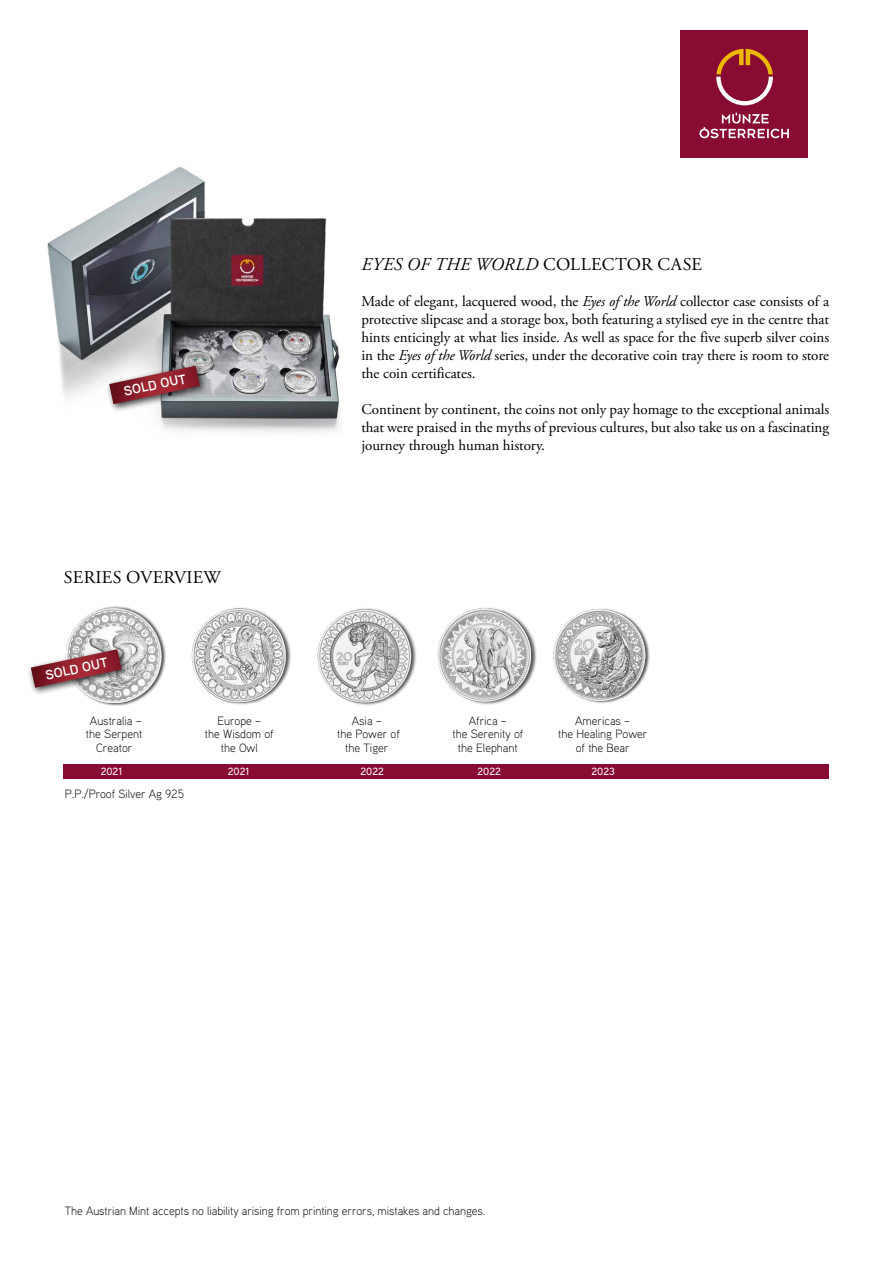
<style>
.page{position:relative;width:893px;height:1263px;background:#fff}
.page>*{position:absolute;margin:0;border:0;box-sizing:border-box;transform-origin:0 0}
.t1{font:italic 18px "Adobe Garamond Pro";letter-spacing:.02em;color:#000}
.t2{font:18px "Adobe Garamond Pro";letter-spacing:.015em;color:#000}
.t3{font:15px/18px "Adobe Garamond Pro";letter-spacing:-.005em;color:#000;text-align:justify}
.t4{font:700 13.5px "Aaux Pro";color:#fff}
.t5{font:300 12px/13.5px "Aaux Pro";color:#000;text-align:center}
.t6{font:500 10.5px "Aaux Pro";color:#fff}
.s1{font-style:normal}
.s2{font-style:italic}
</style>
<div class="page">
<img style="left:47px;top:166px;width:293px;height:267px">
<div style="left:680px;top:30px;width:128px;height:127px;background:#880c32"></div>
<svg style="left:716px;top:49px;width:57px;height:56px"></svg>
<svg style="left:699px;top:113px;width:90px;height:25px"></svg>
<div style="left:64px;top:764px;width:765px;height:14px;background:#880c32"></div>
<img style="left:66px;top:606px;width:100px;height:100px">
<img style="left:191px;top:607px;width:100px;height:98px">
<img style="left:317px;top:608px;width:121px;height:98px">
<div style="left:438px;top:607px;width:99px;height:98px;background:#000;opacity:.65"></div>
<div style="left:106px;top:362px;width:102px;height:51px;background:#000;opacity:.75"></div>
<img style="left:109px;top:366px;width:91px;height:38px">
<div style="left:27px;top:646px;width:103px;height:50px;background:#000;opacity:.75"></div>
<img style="left:31px;top:649px;width:90px;height:39px">
<img style="left:553px;top:608px;width:97px;height:95px">
<p class="t4" style="left:122px;top:383px;width:65px;rotate:-12deg">SOLD OUT</p>
<p class="t2" style="left:64px;top:567px;width:158px">SERIES OVERVIEW</p>
<p class="t4" style="left:44px;top:667px;width:65px;rotate:-12deg">SOLD OUT</p>
<p class="t1" style="left:362px;top:253px;width:342px">EYES OF THE WORLD <span class="s1">COLLECTOR CASE</span></p>
<p class="t3" style="left:361px;top:293px;width:469px">Made of elegant, lacquered wood, the <span class="s2">Eyes of the World</span> collector case consists of a protective slipcase and a storage box, both featuring a stylised eye in the centre that hints enticingly at what lies inside. As well as space for the five superb silver coins in the <span class="s2">Eyes of the World</span> series, under the decorative coin tray there is room to store the coin certificates.</p>
<p class="t3" style="left:361px;top:401px;width:469px">Continent by continent, the coins not only pay homage to the exceptional animals that were praised in the myths of previous cultures, but also take us on a fascinating journey through human history.</p>
<p class="t5" style="left:86px;top:714px;width:58px">Australia – the Serpent<br>Creator</p>
<p class="t5" style="left:205px;top:714px;width:70px">Europe –<br>the Wisdom of the Owl</p>
<p class="t5" style="left:337px;top:714px;width:64px">Asia –<br>the Power of the Tiger</p>
<p class="t5" style="left:452px;top:714px;width:72px">Africa –<br>the Serenity of the Elephant</p>
<p class="t5" style="left:558px;top:714px;width:91px">Americas –<br>the Healing Power of the Bear</p>
<p class="t6" style="left:101px;top:765px;width:23px">2021</p>
<p class="t6" style="left:228px;top:765px;width:23px">2021</p>
<p class="t6" style="left:360px;top:765px;width:25px">2022</p>
<p class="t6" style="left:477px;top:765px;width:25px">2022</p>
<p class="t6" style="left:591px;top:765px;width:25px">2023</p>
<p class="t5" style="left:65px;top:787px;width:121px">P.P./Proof Silver Ag 925</p>
<p class="t5" style="left:65px;top:1203px;width:422px">The Austrian Mint accepts no liability arising from printing errors, mistakes and changes.</p>
</div>
